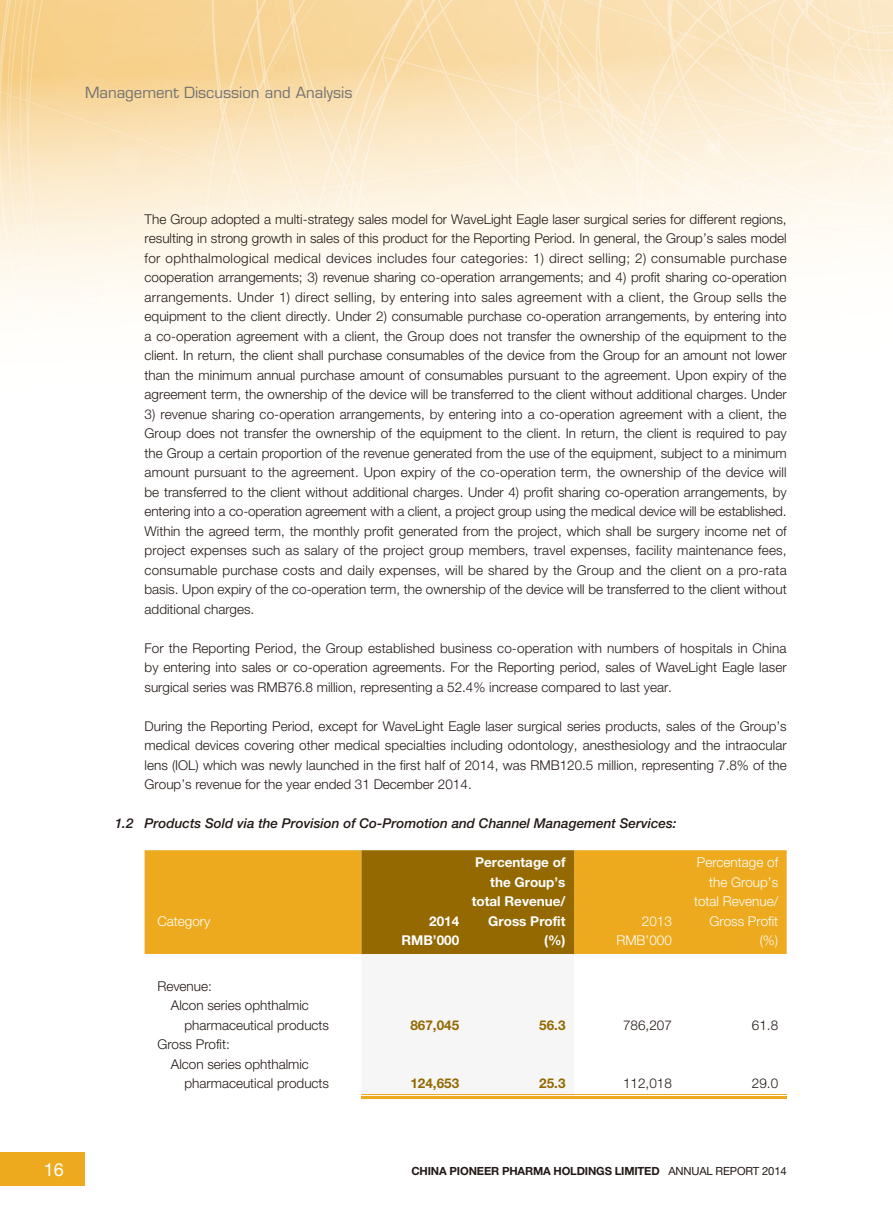
<style>
.page{position:relative;width:893px;height:1212px;background:#fff}
.page>*{position:absolute;margin:0;border:0;box-sizing:border-box;transform-origin:0 0}
.t1{font:18px "Helvetica Neue LT Std";color:#fff}
.t2{font:15px "Eurostile LT Std";color:#717171}
.t3{font:300 13.5px/19.5px "Helvetica Neue LT Std";color:#231916;text-align:justify}
.t4{font:italic 500 13.5px "Helvetica Neue LT Std";color:#231916}
.t5{font:300 13.5px/19.5px "Helvetica Neue LT Std";color:#fff;text-align:right}
.t6{font:700 13.5px/19.5px "Helvetica Neue LT Std";color:#fff;text-align:right}
.t7{font:700 13.5px "Helvetica Neue LT Std";color:#946902}
.t8{font:700 11.25px "Helvetica Neue LT Std";letter-spacing:-.015em;color:#231916}
.s1{font-weight:400}
</style>
<div class="page">
<img style="left:0;top:0;width:893px;height:1099px">
<div style="left:0;top:1152px;width:85px;height:34px;background:#eeaa1e"></div>
<div style="left:145px;top:850px;width:642px;height:104px;background:#eeaa1e"></div>
<svg style="left:145px;top:954px;width:642px;height:144px"></svg>
<svg style="left:361px;top:850px;width:213px;height:246px"></svg>
<hr style="left:361px;top:1094px;width:107px;height:1px;background:#eeaa1e">
<hr style="left:361px;top:1096px;width:107px;height:2px;background:#eeaa1e">
<hr style="left:468px;top:1094px;width:106px;height:1px;background:#eeaa1e">
<hr style="left:468px;top:1096px;width:106px;height:2px;background:#eeaa1e">
<hr style="left:574px;top:1094px;width:106px;height:1px;background:#eeaa1e">
<hr style="left:574px;top:1096px;width:106px;height:2px;background:#eeaa1e">
<hr style="left:680px;top:1094px;width:107px;height:1px;background:#eeaa1e">
<hr style="left:680px;top:1096px;width:107px;height:2px;background:#eeaa1e">
<p class="t2" style="left:85px;top:85px;width:269px">Management Discussion and Analysis</p>
<p class="t3" style="left:145px;top:211px;width:644px">The Group adopted a multi-strategy sales model for WaveLight Eagle laser surgical series for different regions, resulting in strong growth in sales of this product for the Reporting Period. In general, the Group’s sales model for ophthalmological medical devices includes four categories: 1) direct selling; 2) consumable purchase cooperation arrangements; 3) revenue sharing co-operation arrangements; and 4) profit sharing co-operation arrangements. Under 1) direct selling, by entering into sales agreement with a client, the Group sells the equipment to the client directly. Under 2) consumable purchase co-operation arrangements, by entering into a co-operation agreement with a client, the Group does not transfer the ownership of the equipment to the client. In return, the client shall purchase consumables of the device from the Group for an amount not lower than the minimum annual purchase amount of consumables pursuant to the agreement. Upon expiry of the agreement term, the ownership of the device will be transferred to the client without additional charges. Under</p>
<p class="t3" style="left:145px;top:406px;width:644px">3) revenue sharing co-operation arrangements, by entering into a co-operation agreement with a client, the Group does not transfer the ownership of the equipment to the client. In return, the client is required to pay the Group a certain proportion of the revenue generated from the use of the equipment, subject to a minimum amount pursuant to the agreement. Upon expiry of the co-operation term, the ownership of the device will be transferred to the client without additional charges. Under 4) profit sharing co-operation arrangements, by entering into a co-operation agreement with a client, a project group using the medical device will be established.<br>Within the agreed term, the monthly profit generated from the project, which shall be surgery income net of project expenses such as salary of the project group members, travel expenses, facility maintenance fees, consumable purchase costs and daily expenses, will be shared by the Group and the client on a pro-rata basis. Upon expiry of the co-operation term, the ownership of the device will be transferred to the client without additional charges.</p>
<p class="t3" style="left:145px;top:640px;width:644px">For the Reporting Period, the Group established business co-operation with numbers of hospitals in China by entering into sales or co-operation agreements. For the Reporting period, sales of WaveLight Eagle laser surgical series was RMB76.8 million, representing a 52.4% increase compared to last year.</p>
<p class="t3" style="left:145px;top:718px;width:644px">During the Reporting Period, except for WaveLight Eagle laser surgical series products, sales of the Group’s medical devices covering other medical specialties including odontology, anesthesiology and the intraocular lens (IOL) which was newly launched in the first half of 2014, was RMB120.5 million, representing 7.8% of the Group’s revenue for the year ended 31 December 2014.</p>
<p class="t4" style="left:115px;top:819px;width:563px">1.2 Products Sold via the Provision of Co-Promotion and Channel Management Services:</p>
<p class="t5" style="left:157px;top:913px;width:55px">Category</p>
<p class="t6" style="left:429px;top:913px;width:32px">2014</p>
<p class="t6" style="left:472px;top:854px;width:95px">Percentage of the Group’s total Revenue/<br>Gross Profit</p>
<p class="t5" style="left:642px;top:913px;width:32px">2013</p>
<p class="t5" style="left:694px;top:854px;width:86px">Percentage of the Group’s total Revenue/<br>Gross Profit</p>
<p class="t6" style="left:401px;top:932px;width:59px">RMB’000</p>
<p class="t6" style="left:544px;top:932px;width:23px">(%)</p>
<p class="t5" style="left:616px;top:932px;width:57px">RMB’000</p>
<p class="t5" style="left:760px;top:932px;width:20px">(%)</p>
<p class="t3" style="left:157px;top:978px;width:56px">Revenue:</p>
<p class="t3" style="left:171px;top:997px;width:140px">Alcon series ophthalmic</p>
<p class="t3" style="left:185px;top:1017px;width:146px">pharmaceutical products</p>
<p class="t7" style="left:410px;top:1020px;width:50px">867,045</p>
<p class="t7" style="left:539px;top:1020px;width:28px">56.3</p>
<p class="t3" style="left:623px;top:1017px;width:50px">786,207</p>
<p class="t3" style="left:752px;top:1017px;width:28px">61.8</p>
<p class="t3" style="left:157px;top:1036px;width:74px">Gross Profit:</p>
<p class="t3" style="left:171px;top:1056px;width:140px">Alcon series ophthalmic</p>
<p class="t3" style="left:185px;top:1075px;width:146px">pharmaceutical products</p>
<p class="t7" style="left:410px;top:1079px;width:50px">124,653</p>
<p class="t7" style="left:539px;top:1079px;width:28px">25.3</p>
<p class="t3" style="left:623px;top:1075px;width:50px">112,018</p>
<p class="t3" style="left:752px;top:1075px;width:28px">29.0</p>
<h1 class="t1" style="left:44px;top:1163px;width:21px">16</h1>
<p class="t8" style="left:411px;top:1167px;width:377px">CHINA PIONEER PHARMA HOLDINGS LIMITED <span class="s1">ANNUAL REPORT 2014</span></p>
</div>
